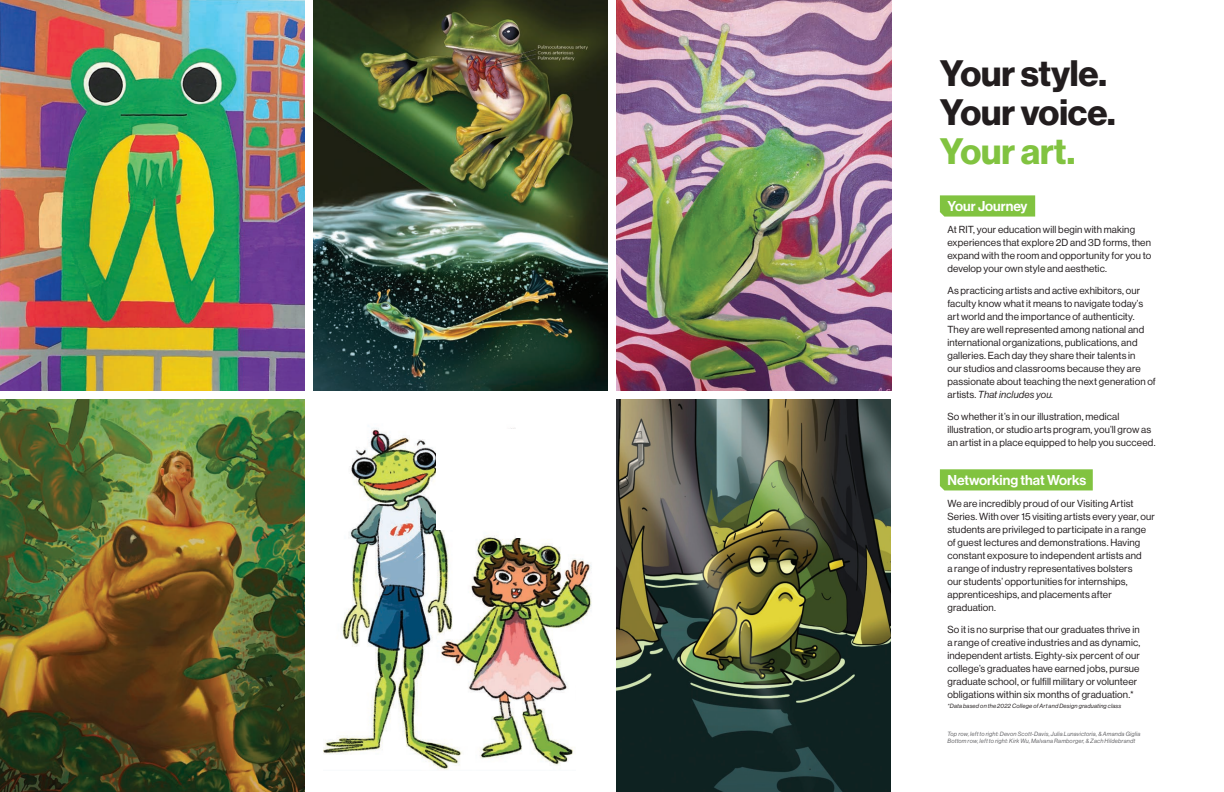
<style>
.page{position:relative;width:1224px;height:792px;background:#fff}
.page>*{position:absolute;margin:0;border:0;box-sizing:border-box;transform-origin:0 0}
.t1{font:36px "N Haas Grotesk DS Pro 75 Bd";letter-spacing:-.005em;color:#221d1e}
.t2{font:36px "N Haas Grotesk DS Pro 75 Bd";letter-spacing:-.005em;color:#81c340}
.t3{font:14px "N Haas Grotesk DS Pro 65 Md";color:#fff}
.t4{font:10px/13px "N Haas Grotesk DS Pro 55 Rg";letter-spacing:.015em;color:#221d1e}
.t5{font:6px "N Haas Grotesk DS Pro 56 It";letter-spacing:.03em;color:#636366}
.t6{font:6px "N Haas Grotesk DS Pro 56 It";letter-spacing:.03em;color:#221d1e}
.s1{font-family:"N Haas Grotesk DS Pro 56 It"}
</style>
<div class="page">
<img style="left:313px;top:0;width:295px;height:391px">
<img style="left:616px;top:0;width:275px;height:391px">
<svg style="left:940px;top:195px;width:95px;height:22px;background:#86c548"></svg>
<div style="left:940px;top:469px;width:153px;height:21px;background:#81c340"></div>
<img style="left:0;top:0;width:305px;height:391px">
<img style="left:0;top:399px;width:305px;height:393px">
<img style="left:616px;top:399px;width:275px;height:393px">
<img style="left:323px;top:428px;width:269px;height:342px">
<div style="left:436px;top:430px;width:176px;height:100px;background:#fff"></div>
<div style="left:576px;top:630px;width:23px;height:162px;background:#fff"></div>
<div style="left:517px;top:408px;width:23px;height:130px;background:#fff"></div>
<p class="t1" style="left:940px;top:53px;width:169px">Your style.</p>
<p class="t1" style="left:940px;top:92px;width:177px">Your voice.</p>
<p class="t2" style="left:940px;top:131px;width:137px">Your art.</p>
<p class="t3" style="left:947px;top:198px;width:82px">Your Journey</p>
<p class="t4" style="left:947px;top:223px;width:205px">At RIT, your education will begin with making experiences that explore 2D and 3D forms, then expand with the room and opportunity for you to develop your own style and aesthetic.</p>
<p class="t4" style="left:947px;top:284px;width:210px">As practicing artists and active exhibitors, our faculty know what it means to navigate today’s art world and the importance of authenticity.<br>They are well represented among national and international organizations, publications, and galleries. Each day they share their talents in<br>our studios and classrooms because they are passionate about teaching the next generation of artists. <span class="s1">That includes you.</span></p>
<p class="t4" style="left:947px;top:410px;width:210px">So whether it’s in our illustration, medical illustration, or studio arts program, you’ll grow as an artist in a place equipped to help you succeed.</p>
<p class="t3" style="left:947px;top:472px;width:140px">Networking that Works</p>
<p class="t4" style="left:947px;top:497px;width:209px">We are incredibly proud of our Visiting Artist Series. With over 15 visiting artists every year, our students are privileged to participate in a range of guest lectures and demonstrations. Having constant exposure to independent artists and<br>a range of industry representatives bolsters<br>our students’ opportunities for internships, apprenticeships, and placements after graduation.</p>
<p class="t4" style="left:947px;top:623px;width:195px">So it is no surprise that our graduates thrive in a range of creative industries and as dynamic, independent artists. Eighty-six percent of our college’s graduates have earned jobs, pursue graduate school, or fulfill military or volunteer obligations within six months of graduation.*</p>
<p class="t6" style="left:947px;top:702px;width:175px">*Data based on the 2022 College of Art and Design graduating class</p>
<p class="t5" style="left:947px;top:731px;width:195px">Top row, left to right: Devon Scott-Davis, Julia Lunavictoria, &amp; Amanda Giglia</p>
<p class="t5" style="left:947px;top:738px;width:189px">Bottom row, left to right: Kirk Wu, Malvana Ramborger, &amp; Zach Hildebrandt</p>
</div>
